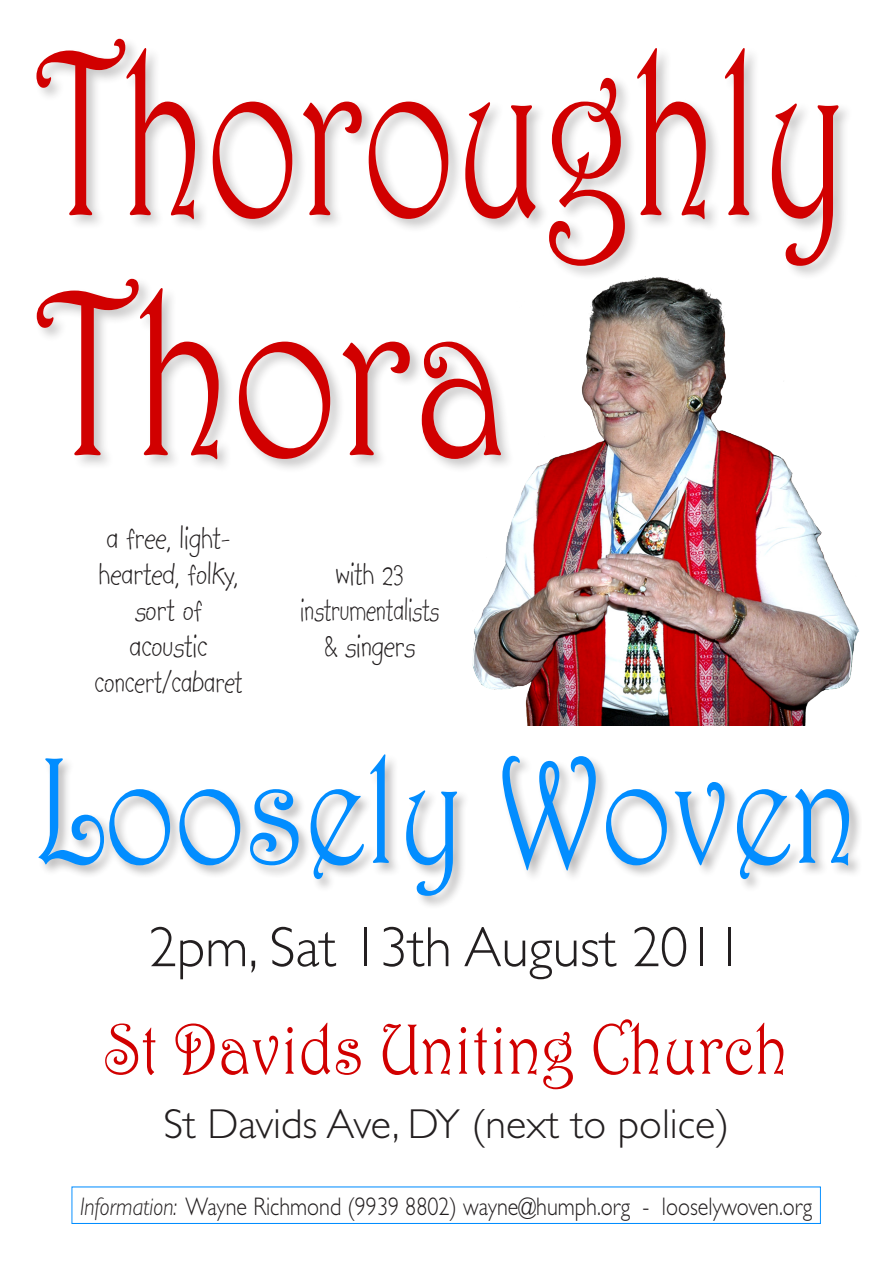
<style>
.page{position:relative;width:893px;height:1263px;background:#fff}
.page>*{position:absolute;margin:0;border:0;box-sizing:border-box;transform-origin:0 0}
.t1{font:235.5px "Harrington";color:#d10000;scale:.68 1}
.t2{font:235.5px "Harrington";color:#d10000;scale:.78 1}
.t3{font:153px "Harrington";color:#028dff;scale:.8 1}
.t4{font:72px "Harrington";color:#d10000;scale:.87 1}
.t5{font:300 57px "Gill Sans";color:#231f20}
.t6{font:300 42px "Gill Sans";color:#231f20}
.t7{font:34.5px/36px "Kidprint";color:#231f20;text-align:center;scale:.85 1}
.t8{font:300 25.5px "Gill Sans";color:#231f20;scale:.87 1}
.s1{font-style:italic}
</style>
<div class="page">
<div style="left:36px;top:752px;width:826px;height:157px;background:#231f20;opacity:.31"></div>
<div style="left:34px;top:36px;width:819px;height:438px;background:#231f20;opacity:.25"></div>
<img style="left:471px;top:276px;width:389px;height:450px">
<p class="t1" style="left:35px;top:-7px;width:1200px">Thoroughly</p>
<p class="t2" style="left:35px;top:233px;width:609px">Thora</p>
<p class="t7" style="left:98px;top:520px;width:166px;text-align:left">a free, light&shy;hearted, folky,</p>
<p class="t7" style="left:135px;top:592px;width:80px">sort of</p>
<p class="t7" style="left:95px;top:628px;width:175px">acoustic concert/cabaret</p>
<p class="t7" style="left:300px;top:556px;width:165px">with 23 instrumentalists</p>
<p class="t7" style="left:324px;top:628px;width:109px">&amp; singers</p>
<p class="t3" style="left:34px;top:718px;width:1031px">Loosely Woven</p>
<p class="t5" style="left:149px;top:915px;width:596px">2pm, Sat 13th August 2011</p>
<p class="t4" style="left:104px;top:1006px;width:787px">St Davids Uniting Church</p>
<p class="t6" style="left:163px;top:1100px;width:568px">St Davids Ave, DY (next to police)</p>
<p class="t8" style="left:80px;top:1192px;width:843px"><span class="s1">Information:</span> Wayne Richmond (9939 8802) wayne@humph.org - looselywoven.org</p>
</div>
